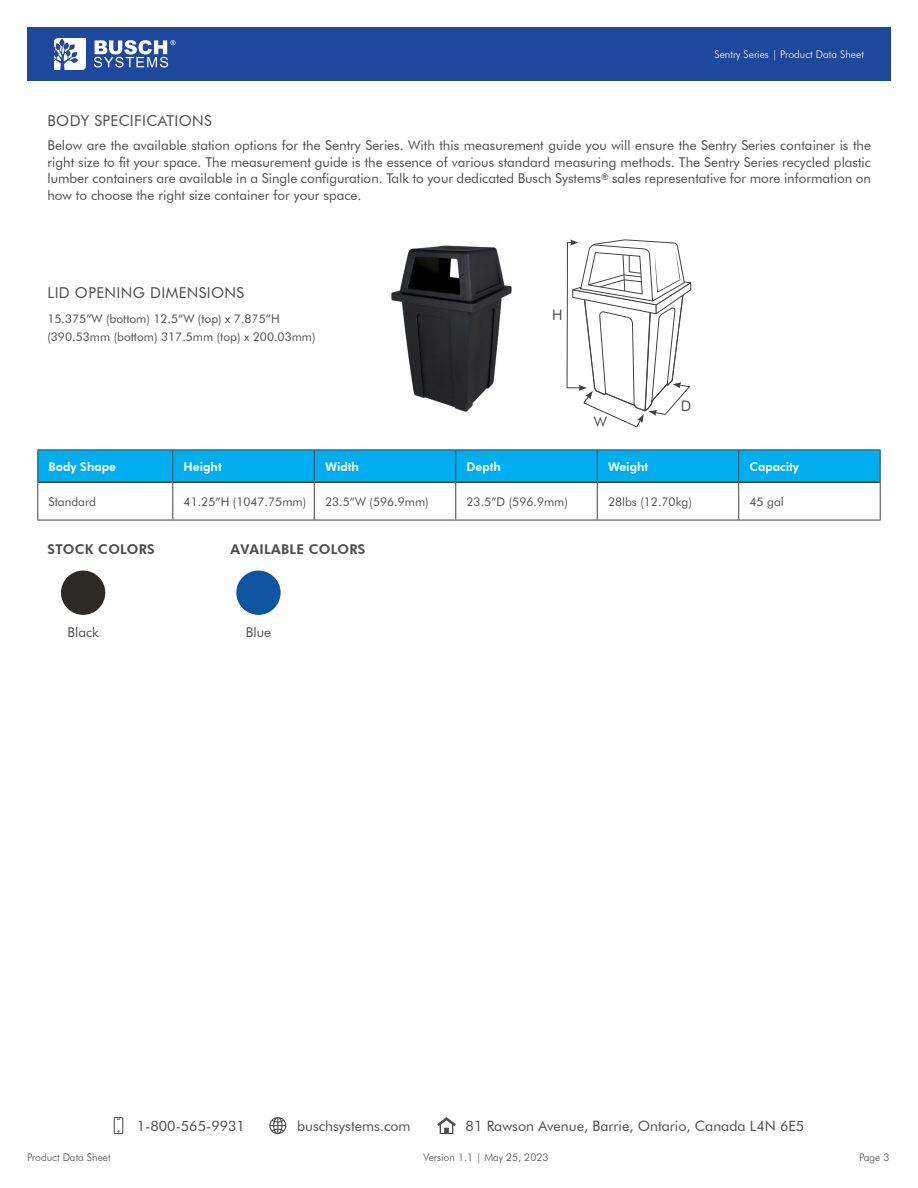
<style>
.page{position:relative;width:918px;height:1188px;background:#fff}
.page>*{position:absolute;margin:0;border:0;box-sizing:border-box;transform-origin:0 0}
.t1{font:15px "Futura BT";letter-spacing:.025em;color:#4d4d4f}
.t2{font:14.55px "Futura BT";color:#4d4d4f}
.t3{font:14.25px "Futura BT";color:#4d4d4f}
.t4{font:13.5px/16.5px "Futura BT";color:#4d4d4f;text-align:justify}
.t5{font:800 13.5px "Futura BT";letter-spacing:.025em;color:#4d4d4f}
.t6{font:12px/18px "Futura BT";color:#4d4d4f}
.t7{font:800 12px "Futura BT";color:#fff}
.t8{font:300 10.5px "Futura BT";color:#4c4d4f}
.t9{font:300 10.5px "Futura BT";color:#fff}
</style>
<div class="page">
<svg style="left:437px;top:1117px;width:19px;height:17px"></svg>
<svg style="left:114px;top:1117px;width:9px;height:17px"></svg>
<svg style="left:269px;top:1117px;width:17px;height:17px"></svg>
<div style="left:27px;top:27px;width:864px;height:54px;background:#1e479e"></div>
<svg style="left:54px;top:38px;width:32px;height:32px"></svg>
<svg style="left:94px;top:40px;width:82px;height:28px"></svg>
<svg style="left:38px;top:450px;width:842px;height:32px;background:#01aae9"></svg>
<hr style="left:37px;top:482px;width:1px;height:38px;background:#414242">
<hr style="left:172px;top:483px;width:1px;height:37px;background:#414242">
<hr style="left:314px;top:483px;width:1px;height:37px;background:#414242">
<hr style="left:455px;top:483px;width:1px;height:37px;background:#414242">
<hr style="left:597px;top:483px;width:1px;height:37px;background:#414242">
<hr style="left:738px;top:483px;width:1px;height:37px;background:#414242">
<hr style="left:880px;top:482px;width:1px;height:38px;background:#414242">
<hr style="left:37px;top:520px;width:136px;height:1px;background:#414242">
<hr style="left:173px;top:520px;width:141px;height:1px;background:#414242">
<hr style="left:314px;top:520px;width:142px;height:1px;background:#414242">
<hr style="left:456px;top:520px;width:141px;height:1px;background:#414242">
<hr style="left:597px;top:520px;width:142px;height:1px;background:#414242">
<hr style="left:739px;top:520px;width:142px;height:1px;background:#414242">
<hr style="left:37px;top:449px;width:136px;height:1px;background:#414242">
<hr style="left:37px;top:450px;width:1px;height:32px;background:#414242">
<hr style="left:173px;top:449px;width:141px;height:1px;background:#414242">
<hr style="left:172px;top:450px;width:1px;height:32px;background:#414242">
<hr style="left:314px;top:449px;width:142px;height:1px;background:#414242">
<hr style="left:314px;top:450px;width:1px;height:32px;background:#414242">
<hr style="left:456px;top:449px;width:141px;height:1px;background:#414242">
<hr style="left:455px;top:450px;width:1px;height:32px;background:#414242">
<hr style="left:597px;top:449px;width:142px;height:1px;background:#414242">
<hr style="left:597px;top:450px;width:1px;height:32px;background:#414242">
<hr style="left:739px;top:449px;width:142px;height:1px;background:#414242">
<hr style="left:738px;top:450px;width:1px;height:32px;background:#414242">
<hr style="left:880px;top:450px;width:1px;height:32px;background:#414242">
<hr style="left:38px;top:482px;width:135px;height:1px;background:#414242">
<hr style="left:173px;top:482px;width:141px;height:1px;background:#414242">
<hr style="left:314px;top:482px;width:142px;height:1px;background:#414242">
<hr style="left:456px;top:482px;width:141px;height:1px;background:#414242">
<hr style="left:597px;top:482px;width:142px;height:1px;background:#414242">
<hr style="left:739px;top:482px;width:141px;height:1px;background:#414242">
<svg style="left:566px;top:239px;width:126px;height:189px"></svg>
<img style="left:391px;top:245px;width:121px;height:167px">
<div style="left:61px;top:571px;width:44px;height:44px;background:#2d2a26;border-radius:50%"></div>
<div style="left:236px;top:571px;width:45px;height:44px;background:#0f53a3;border-radius:50%"></div>
<p class="t1" style="left:47px;top:111px;width:166px">BODY SPECIFICATIONS</p>
<p class="t9" style="left:714px;top:48px;width:151px">Sentry Series | Product Data Sheet</p>
<p class="t4" style="left:47px;top:137px;width:825px">Below are the available station options for the Sentry Series. With this measurement guide you will ensure the Sentry Series container is the right size to fit your space. The measurement guide is the essence of various standard measuring methods. The Sentry Series recycled plastic lumber containers are available in a Single configuration. Talk to your dedicated Busch Systems<sup>®</sup> sales representative for more information on how to choose the right size container for your space.</p>
<p class="t1" style="left:47px;top:283px;width:198px">LID OPENING DIMENSIONS</p>
<p class="t6" style="left:47px;top:310px;width:270px">15.375”W (bottom) 12.5”W (top) x 7.875”H (390.53mm (bottom) 317.5mm (top) x 200.03mm)</p>
<p class="t2" style="left:552px;top:306px;width:12px">H</p>
<p class="t2" style="left:594px;top:413px;width:15px">W</p>
<p class="t2" style="left:681px;top:397px;width:12px">D</p>
<p class="t7" style="left:49px;top:459px;width:69px">Body Shape</p>
<p class="t7" style="left:184px;top:459px;width:40px">Height</p>
<p class="t7" style="left:325px;top:459px;width:35px">Width</p>
<p class="t7" style="left:467px;top:459px;width:36px">Depth</p>
<p class="t7" style="left:608px;top:459px;width:42px">Weight</p>
<p class="t7" style="left:750px;top:459px;width:51px">Capacity</p>
<p class="t6" style="left:49px;top:492px;width:49px">Standard</p>
<p class="t6" style="left:184px;top:492px;width:124px">41.25”H (1047.75mm)</p>
<p class="t6" style="left:325px;top:492px;width:105px">23.5”W (596.9mm)</p>
<p class="t6" style="left:467px;top:492px;width:103px">23.5”D (596.9mm)</p>
<p class="t6" style="left:608px;top:492px;width:85px">28lbs (12.70kg)</p>
<p class="t6" style="left:750px;top:492px;width:36px">45 gal</p>
<p class="t5" style="left:47px;top:541px;width:109px">STOCK COLORS</p>
<p class="t4" style="left:68px;top:624px;width:33px">Black</p>
<p class="t5" style="left:231px;top:541px;width:136px">AVAILABLE COLORS</p>
<p class="t4" style="left:246px;top:624px;width:27px">Blue</p>
<p class="t3" style="left:137px;top:1117px;width:110px">1-800-565-9931</p>
<p class="t3" style="left:297px;top:1117px;width:115px">buschsystems.com</p>
<p class="t3" style="left:466px;top:1117px;width:340px">81 Rawson Avenue, Barrie, Ontario, Canada L4N 6E5</p>
<p class="t8" style="left:27px;top:1151px;width:85px">Product Data Sheet</p>
<p class="t8" style="left:424px;top:1151px;width:126px">Version 1.1 | May 25, 2023</p>
<p class="t8" style="left:859px;top:1151px;width:32px">Page 3</p>
</div>
